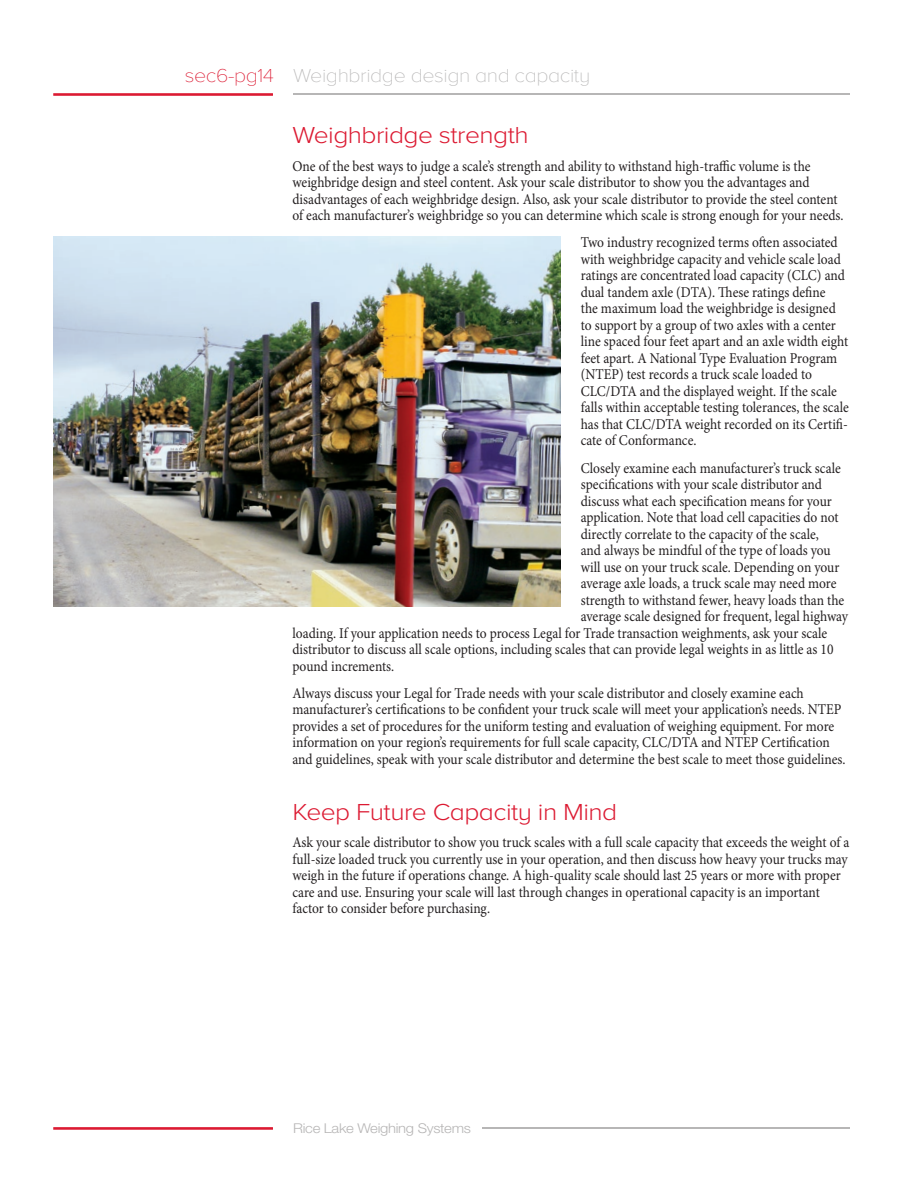
<style>
.page{position:relative;width:918px;height:1188px;background:#fff}
.page>*{position:absolute;margin:0;border:0;box-sizing:border-box;transform-origin:0 0}
.Chapter_Sections{font:300 24px "Proxima Nova A";letter-spacing:-.02em;color:#dc1a32;scale:1.1 1}
.t1{font:100 19.5px "Proxima Nova A";letter-spacing:-.02em;color:#b7b6b6;scale:1.1 1}
.Chapter_Sections_Body{font:15px/16.5px "Minion Pro";color:#231f20;scale:.9 1}
.t2{font:300 13.5px "Helvetica Neue LT Std";letter-spacing:-.02em;color:#b7b6b6;scale:1.1 1}
.s1{color:#dc1a32}
</style>
<div class="page">
<div style="left:53px;top:1127px;width:220px;height:3px;background:#dc1a32;border:2px solid #dc1a32"></div>
<hr style="left:293px;top:94px;width:557px;height:1px;background:#b7b6b6">
<div style="left:53px;top:93px;width:220px;height:3px;background:#dc1a32;border:2px solid #dc1a32"></div>
<hr style="left:483px;top:1128px;width:367px;height:1px;background:#b7b6b6">
<img style="left:53px;top:236px;width:508px;height:371px">
<h2 class="t1" style="left:185px;top:61px;width:370px"><span class="s1">sec6-pg14</span> Weighbridge design and capacity</h2>
<p class="Chapter_Sections" style="left:292px;top:117px;width:216px">Weighbridge strength</p>
<p class="Chapter_Sections_Body" style="left:292px;top:158px;width:614px">One of the best ways to judge a scale’s strength and ability to withstand high-traffic volume is the weighbridge design and steel content. Ask your scale distributor to show you the advantages and disadvantages of each weighbridge design. Also, ask your scale distributor to provide the steel content of each manufacturer’s weighbridge so you can determine which scale is strong enough for your needs.</p>
<p class="Chapter_Sections_Body" style="left:581px;top:234px;width:299px">Two industry recognized terms often associated with weighbridge capacity and vehicle scale load ratings are concentrated load capacity (CLC) and dual tandem axle (DTA). These ratings define<br>the maximum load the weighbridge is designed to support by a group of two axles with a center line spaced four feet apart and an axle width eight feet apart. A National Type Evaluation Program (NTEP) test records a truck scale loaded to CLC/DTA and the displayed weight. If the scale falls within acceptable testing tolerances, the scale has that CLC/DTA weight recorded on its Certifi&shy;cate of Conformance.</p>
<p class="Chapter_Sections_Body" style="left:581px;top:460px;width:290px">Closely examine each manufacturer’s truck scale</p>
<p class="Chapter_Sections_Body" style="left:581px;top:476px;width:270px">specifications with your scale distributor and</p>
<p class="Chapter_Sections_Body" style="left:581px;top:493px;width:280px">discuss what each specification means for your</p>
<p class="Chapter_Sections_Body" style="left:581px;top:509px;width:288px">application. Note that load cell capacities do not</p>
<p class="Chapter_Sections_Body" style="left:581px;top:526px;width:266px">directly correlate to the capacity of the scale,</p>
<p class="Chapter_Sections_Body" style="left:581px;top:542px;width:279px">and always be mindful of the type of loads you</p>
<p class="Chapter_Sections_Body" style="left:581px;top:559px;width:289px">will use on your truck scale. Depending on your</p>
<p class="Chapter_Sections_Body" style="left:581px;top:575px;width:286px">average axle loads, a truck scale may need more</p>
<p class="Chapter_Sections_Body" style="left:581px;top:592px;width:294px">strength to withstand fewer, heavy loads than the</p>
<p class="Chapter_Sections_Body" style="left:581px;top:608px;width:299px">average scale designed for frequent, legal highway</p>
<p class="Chapter_Sections_Body" style="left:292px;top:625px;width:596px">loading. If your application needs to process Legal for Trade transaction weighments, ask your scale</p>
<p class="Chapter_Sections_Body" style="left:292px;top:641px;width:603px">distributor to discuss all scale options, including scales that can provide legal weights in as little as 10</p>
<p class="Chapter_Sections_Body" style="left:292px;top:658px;width:115px">pound increments.</p>
<p class="Chapter_Sections_Body" style="left:292px;top:685px;width:616px">Always discuss your Legal for Trade needs with your scale distributor and closely examine each manufacturer’s certifications to be confident your truck scale will meet your application’s needs. NTEP provides a set of procedures for the uniform testing and evaluation of weighing equipment. For more information on your region’s requirements for full scale capacity, CLC/DTA and NTEP Certification and guidelines, speak with your scale distributor and determine the best scale to meet those guidelines.</p>
<p class="Chapter_Sections" style="left:292px;top:794px;width:297px">Keep Future Capacity in Mind</p>
<p class="Chapter_Sections_Body" style="left:292px;top:834px;width:620px">Ask your scale distributor to show you truck scales with a full scale capacity that exceeds the weight of a full-size loaded truck you currently use in your operation, and then discuss how heavy your trucks may weigh in the future if operations change. A high-quality scale should last 25 years or more with proper care and use. Ensuring your scale will last through changes in operational capacity is an important factor to consider before purchasing.</p>
<p class="t2" style="left:293px;top:1120px;width:163px">Rice Lake Weighing Systems</p>
</div>
